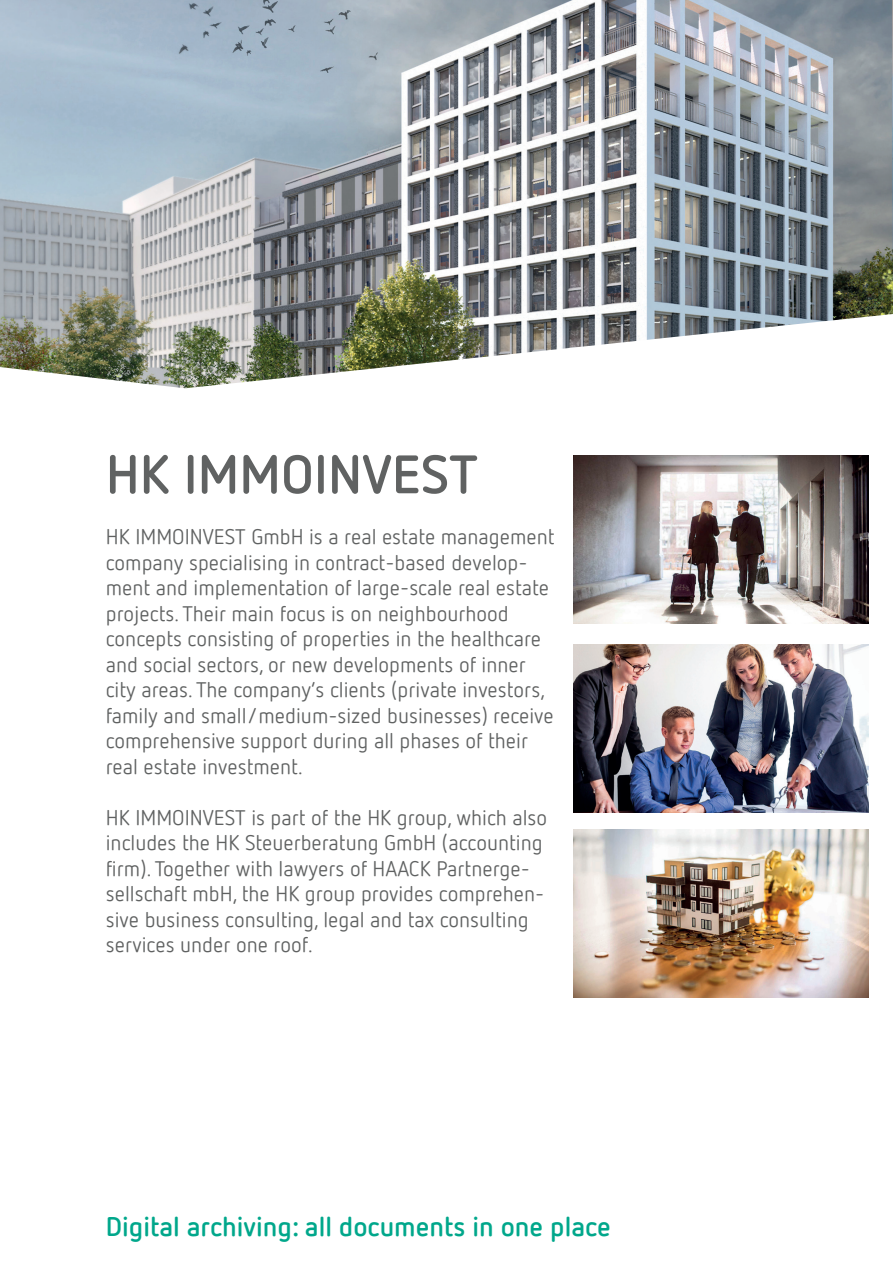
<style>
.page{position:relative;width:893px;height:1263px;background:#fff}
.page>*{position:absolute;margin:0;border:0;box-sizing:border-box;transform-origin:0 0}
.t1{font:700 54px "Netto Offc Pro";color:#606262}
.t2{font:700 27px "Netto Offc Pro";color:#00a78b}
.t3{font:21px/25.5px "Netto Offc Pro";color:#606262}
</style>
<div class="page">
<img style="left:0;top:0;width:893px;height:388px">
<img style="left:892px;top:0;width:1px;height:314px">
<img style="left:574px;top:455px;width:294px;height:168px">
<img style="left:574px;top:644px;width:294px;height:168px">
<img style="left:574px;top:829px;width:294px;height:168px">
<h1 class="t1" style="left:106px;top:438px;width:373px">HK IMMOINVEST</h1>
<p class="t3" style="left:106px;top:523px;width:450px">HK IMMOINVEST GmbH is a real estate management company specialising in contract-based develop&shy;ment and implementation of large-scale real estate projects. Their main focus is on neighbourhood concepts consisting of properties in the healthcare and social sectors, or new developments of inner city areas. The company’s clients (private investors, family and small/medium-sized businesses) receive comprehensive support during all phases of their real estate investment.</p>
<p class="t3" style="left:106px;top:804px;width:443px">HK IMMOINVEST is part of the HK group, which also includes the HK Steuerberatung GmbH (accounting firm). Together with lawyers of HAACK Partnerge&shy;sellschaft mbH, the HK group provides comprehen&shy;sive business consulting, legal and tax consulting services under one roof.</p>
<p class="t2" style="left:106px;top:1208px;width:507px">Digital archiving: all documents in one place</p>
</div>
